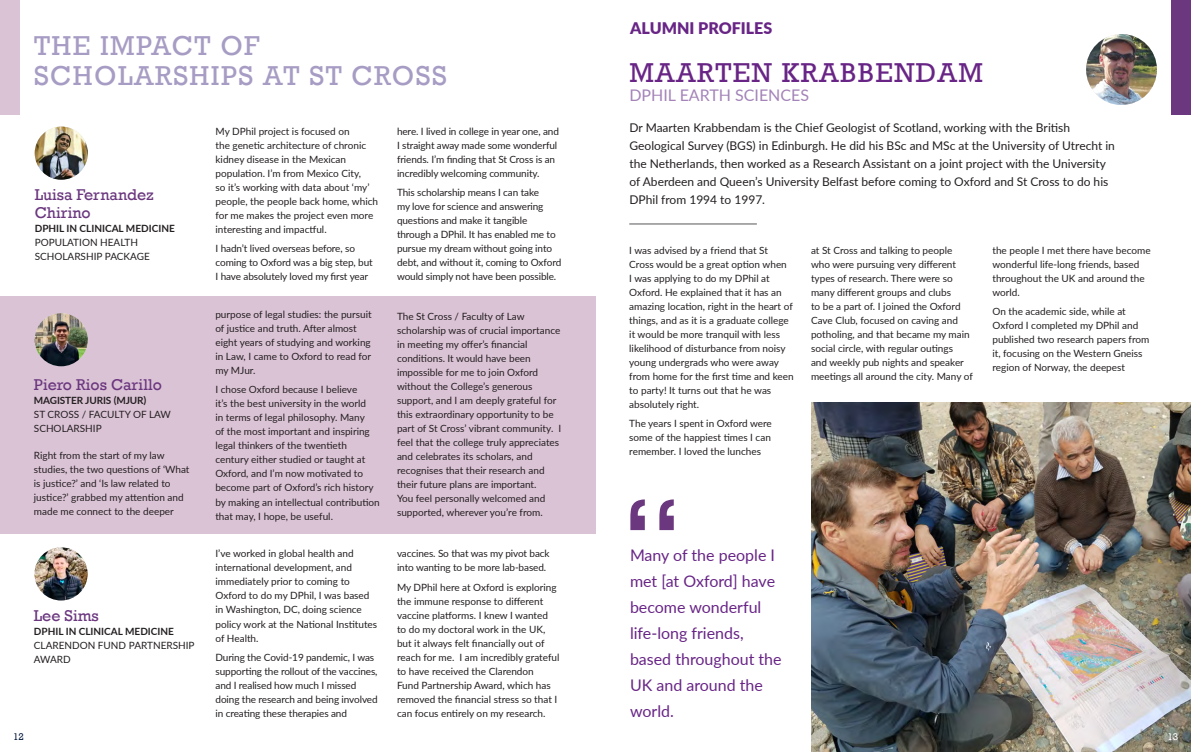
<style>
.page{position:relative;width:1191px;height:752px;background:#fff}
.page>*{position:absolute;margin:0;border:0;box-sizing:border-box;transform-origin:0 0}
.HEADER_Blue{font:120px "Rockwell";color:#6b377f}
.HEADER_Blue-2{font:28px "Rockwell";letter-spacing:.05em;color:#a79cc4}
.HEADER_Blue-3{font:28px "Rockwell";letter-spacing:.05em;color:#682586}
.Large_quote{font:16px/26px "Lato";color:#682586}
.Sub_header{font:16px/18px "Rockwell";color:#6b377f}
.Large_quote-2{font:16px "Lato";color:#a383b8}
.Large_quote-3{font:900 16px "Lato";color:#682586}
.First_paragraph{font:12px/18px "Lato";color:#231f20}
.Body_Copy{font:10px/14px "Lato";color:#231f20}
.Body_Copy-2{font:700 10px "Lato";color:#231f20}
.t1{font:10px "Rockwell";color:#091e40}
.t2{font:10px "Rockwell";color:#fff}
</style>
<div class="page">
<div style="left:0;top:296px;width:595px;height:237px;background:#dbc3d6"></div>
<div style="left:0;top:0;width:20px;height:114px;background:#dbc3d6"></div>
<img style="left:811px;top:403px;width:380px;height:348px">
<hr style="left:629px;top:223px;width:128px;height:1px;background:#57585a">
<div style="left:1171px;top:0;width:20px;height:114px;background:#6b377f"></div>
<img style="left:1086px;top:34px;width:71px;height:71px;border-radius:35px">
<img style="left:35px;top:126px;width:53px;height:54px;border-radius:27px">
<img style="left:35px;top:313px;width:53px;height:53px;border-radius:27px">
<img style="left:35px;top:547px;width:53px;height:53px;border-radius:27px">
<p class="HEADER_Blue-2" style="left:34px;top:29px;width:227px">THE IMPACT OF</p>
<p class="HEADER_Blue-2" style="left:34px;top:59px;width:414px">SCHOLARSHIPS AT ST CROSS</p>
<p class="Sub_header" style="left:35px;top:186px;width:120px">Luisa Fernandez<br>Chirino</p>
<p class="Body_Copy-2" style="left:35px;top:221px;width:141px">DPHIL IN CLINICAL MEDICINE</p>
<p class="Body_Copy" style="left:35px;top:235px;width:117px">POPULATION HEALTH<br>SCHOLARSHIP PACKAGE</p>
<p class="Sub_header" style="left:34px;top:376px;width:129px">Piero Rios Carillo</p>
<p class="Body_Copy-2" style="left:34px;top:393px;width:114px">MAGISTER JURIS (MJUR)</p>
<p class="Body_Copy" style="left:34px;top:407px;width:138px">ST CROSS / FACULTY OF LAW<br>SCHOLARSHIP</p>
<p class="Body_Copy" style="left:34px;top:447px;width:157px">Right from the start of my law studies, the two questions of ‘What is justice?’ and ‘Is law related to justice?’ grabbed my attention and made me connect to the deeper</p>
<p class="Sub_header" style="left:34px;top:606px;width:67px">Lee Sims</p>
<p class="Body_Copy-2" style="left:34px;top:624px;width:141px">DPHIL IN CLINICAL MEDICINE</p>
<p class="Body_Copy" style="left:34px;top:637px;width:162px">CLARENDON FUND PARTNERSHIP<br>AWARD</p>
<p class="Body_Copy" style="left:215px;top:123px;width:164px">My DPhil project is focused on<br>the genetic architecture of chronic kidney disease in the Mexican population. I’m from Mexico City,<br>so it’s working with data about ‘my’ people, the people back home, which for me makes the project even more interesting and impactful.</p>
<p class="Body_Copy" style="left:215px;top:241px;width:159px">I hadn’t lived overseas before, so coming to Oxford was a big step, but<br>I have absolutely loved my first year</p>
<p class="Body_Copy" style="left:215px;top:306px;width:158px">purpose of legal studies: the pursuit of justice and truth. After almost eight years of studying and working in Law, I came to Oxford to read for my MJur.</p>
<p class="Body_Copy" style="left:215px;top:382px;width:166px">I chose Oxford because I believe<br>it’s the best university in the world<br>in terms of legal philosophy. Many<br>of the most important and inspiring legal thinkers of the twentieth century either studied or taught at Oxford, and I’m now motivated to become part of Oxford’s rich history by making an intellectual contribution that may, I hope, be useful.</p>
<p class="Body_Copy" style="left:215px;top:546px;width:163px">I’ve worked in global health and international development, and immediately prior to coming to<br>Oxford to do my DPhil, I was based in Washington, DC, doing science policy work at the National Institutes of Health.</p>
<p class="Body_Copy" style="left:215px;top:649px;width:164px">During the Covid-19 pandemic, I was supporting the rollout of the vaccines, and I realised how much I missed doing the research and being involved in creating these therapies and</p>
<p class="Body_Copy" style="left:397px;top:123px;width:163px">here. I lived in college in year one, and I straight away made some wonderful friends. I’m finding that St Cross is an incredibly welcoming community.</p>
<p class="Body_Copy" style="left:397px;top:185px;width:166px">This scholarship means I can take<br>my love for science and answering questions and make it tangible through a DPhil. It has enabled me to pursue my dream without going into debt, and without it, coming to Oxford would simply not have been possible.</p>
<p class="Body_Copy" style="left:397px;top:308px;width:166px">The St Cross / Faculty of Law scholarship was of crucial importance in meeting my offer’s financial conditions. It would have been impossible for me to join Oxford without the College’s generous support, and I am deeply grateful for this extraordinary opportunity to be part of St Cross’ vibrant community. I feel that the college truly appreciates and celebrates its scholars, and recognises that their research and their future plans are important.<br>You feel personally welcomed and supported, wherever you’re from.</p>
<p class="Body_Copy" style="left:397px;top:546px;width:154px">vaccines. So that was my pivot back into wanting to be more lab-based.</p>
<p class="Body_Copy" style="left:397px;top:579px;width:164px">My DPhil here at Oxford is exploring the immune response to different vaccine platforms. I knew I wanted to do my doctoral work in the UK, but it always felt financially out of reach for me. I am incredibly grateful to have received the Clarendon<br>Fund Partnership Award, which has removed the financial stress so that I can focus entirely on my research.</p>
<p class="Large_quote-3" style="left:630px;top:16px;width:143px">ALUMNI PROFILES</p>
<p class="HEADER_Blue-3" style="left:629px;top:57px;width:355px">MAARTEN KRABBENDAM</p>
<p class="Large_quote-2" style="left:629px;top:84px;width:181px">DPHIL EARTH SCIENCES</p>
<p class="First_paragraph" style="left:629px;top:118px;width:487px">Dr Maarten Krabbendam is the Chief Geologist of Scotland, working with the British Geological Survey (BGS) in Edinburgh. He did his BSc and MSc at the University of Utrecht in the Netherlands, then worked as a Research Assistant on a joint project with the University of Aberdeen and Queen’s University Belfast before coming to Oxford and St Cross to do his DPhil from 1994 to 1997.</p>
<p class="Body_Copy" style="left:629px;top:242px;width:166px">I was advised by a friend that St<br>Cross would be a great option when<br>I was applying to do my DPhil at<br>Oxford. He explained that it has an amazing location, right in the heart of things, and as it is a graduate college it would be more tranquil with less likelihood of disturbance from noisy young undergrads who were away from home for the first time and keen to party! It turns out that he was absolutely right.</p>
<p class="Body_Copy" style="left:629px;top:416px;width:144px;text-align:justify">The years I spent in Oxford were some of the happiest times I can remember. I loved the lunches</p>
<p class="HEADER_Blue" style="left:621px;top:471px;width:64px">“</p>
<p class="Large_quote" style="left:630px;top:540px;width:153px">Many of the people I met [at Oxford] have become wonderful life-long friends, based throughout the<br>UK and around the world.</p>
<p class="Body_Copy" style="left:811px;top:242px;width:163px">at St Cross and talking to people who were pursuing very different types of research. There were so many different groups and clubs<br>to be a part of. I joined the Oxford Cave Club, focused on caving and potholing, and that became my main social circle, with regular outings<br>and weekly pub nights and speaker meetings all around the city. Many of</p>
<p class="Body_Copy" style="left:992px;top:242px;width:160px">the people I met there have become wonderful life-long friends, based throughout the UK and around the world.</p>
<p class="Body_Copy" style="left:992px;top:304px;width:158px">On the academic side, while at<br>Oxford I completed my DPhil and published two research papers from it, focusing on the Western Gneiss region of Norway, the deepest</p>
<p class="t1" style="left:13px;top:730px;width:12px">12</p>
<p class="t2" style="left:1167px;top:730px;width:12px">13</p>
</div>
